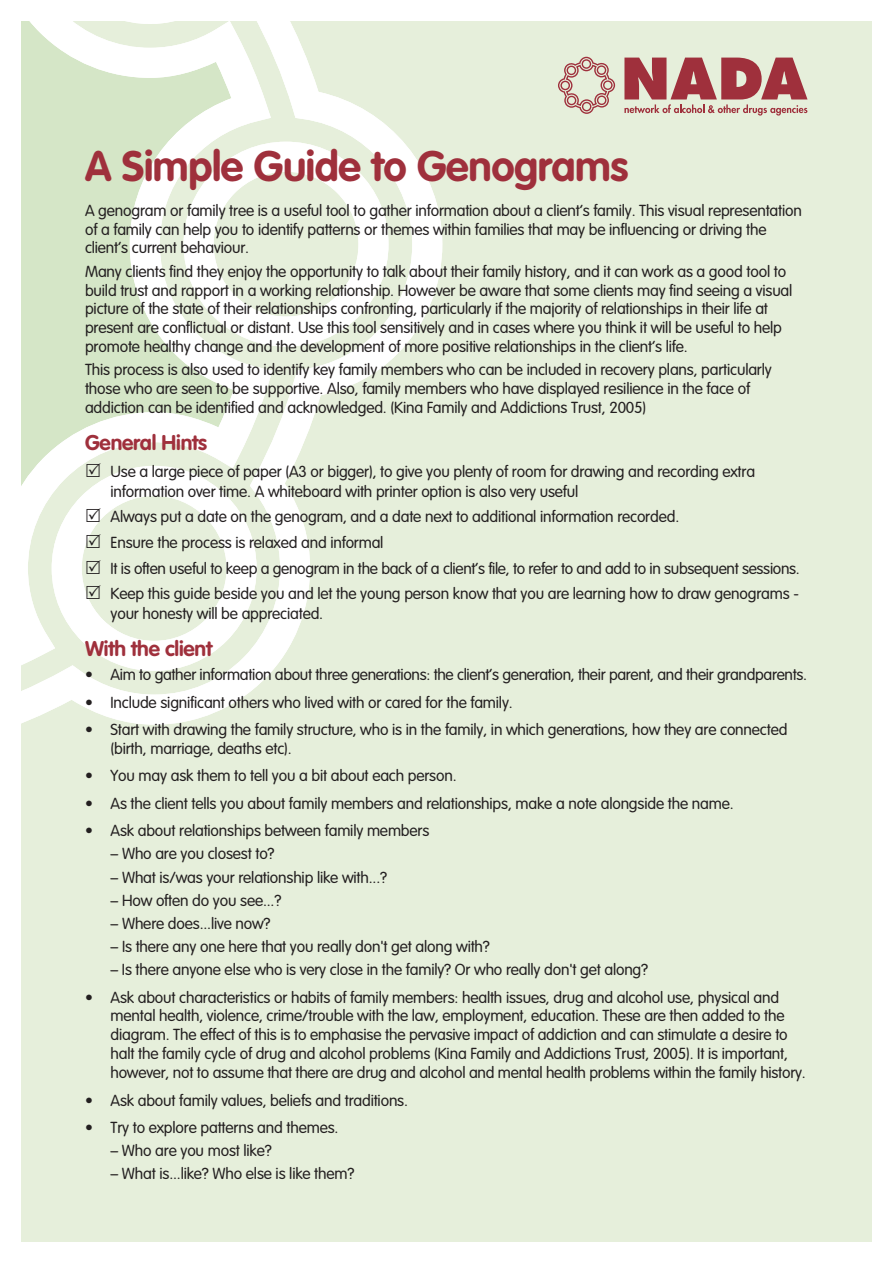
<style>
.page{position:relative;width:893px;height:1263px;background:#fff}
.page>*{position:absolute;margin:0;border:0;box-sizing:border-box;transform-origin:0 0}
.t1{font:700 42px "VAG Rounded";letter-spacing:-.01em;color:#9f303c}
.t2{font:700 21px "VAG Rounded";letter-spacing:-.01em;color:#9f303c}
.t3{font:300 15.75px/18.9px "VAG Rounded";letter-spacing:-.01em;color:#231f20}
</style>
<div class="page">
<div style="left:21px;top:21px;width:851px;height:1221px;background:#e6efdb"></div>
<svg style="left:21px;top:21px;width:421px;height:754px;fill:#e6efdb"></svg>
<svg style="left:272px;top:141px;width:116px;height:206px"></svg>
<svg style="left:21px;top:21px;width:251px;height:664px"></svg>
<svg style="left:624px;top:58px;width:183px;height:58px;background:#bf8683"></svg>
<svg style="left:558px;top:57px;width:57px;height:57px;background:#d4c1b4"></svg>
<svg style="left:51px;top:463px;width:206px;height:208px"></svg>
<h1 class="t1" style="left:85px;top:149px;width:545px">A Simple Guide to Genograms</h1>
<p class="t3" style="left:85px;top:202px;width:718px">A genogram or family tree is a useful tool to gather information about a client’s family. This visual representation of a family can help you to identify patterns or themes within families that may be influencing or driving the client’s current behaviour.</p>
<p class="t3" style="left:85px;top:263px;width:709px">Many clients find they enjoy the opportunity to talk about their family history, and it can work as a good tool to build trust and rapport in a working relationship. However be aware that some clients may find seeing a visual picture of the state of their relationships confronting, particularly if the majority of relationships in their life at present are conflictual or distant. Use this tool sensitively and in cases where you think it will be useful to help promote healthy change and the development of more positive relationships in the client’s life.</p>
<p class="t3" style="left:85px;top:362px;width:688px">This process is also used to identify key family members who can be included in recovery plans, particularly those who are seen to be supportive. Also, family members who have displayed resilience in the face of addiction can be identified and acknowledged. (Kina Family and Addictions Trust, 2005)</p>
<h2 class="t2" style="left:85px;top:434px;width:124px">General Hints</h2>
<p class="t3" style="left:111px;top:463px;width:646px;line-height:20px">Use a large piece of paper (A3 or bigger), to give you plenty of room for drawing and recording extra information over time. A whiteboard with printer option is also very useful</p>
<p class="t3" style="left:111px;top:504px;width:691px;line-height:25.8px">Always put a date on the genogram, and a date next to additional information recorded.<br>Ensure the process is relaxed and informal<br>It is often useful to keep a genogram in the back of a client’s file, to refer to and add to in subsequent sessions.<br>Keep this guide beside you and let the young person know that you are learning how to draw genograms -</p>
<p class="t3" style="left:111px;top:605px;width:214px">your honesty will be appreciated.</p>
<h2 class="t2" style="left:85px;top:640px;width:129px">With the client</h2>
<p class="t3" style="left:85px;top:666px;width:723px">• Aim to gather information about three generations: the client’s generation, their parent, and their grandparents.</p>
<p class="t3" style="left:85px;top:694px;width:429px">• Include significant others who lived with or cared for the family.</p>
<p class="t3" style="left:111px;top:721px;width:678px;text-indent:-26px">• Start with drawing the family structure, who is in the family, in which generations, how they are connected (birth, marriage, deaths etc).</p>
<p class="t3" style="left:85px;top:767px;width:373px">• You may ask them to tell you a bit about each person.</p>
<p class="t3" style="left:85px;top:795px;width:650px">• As the client tells you about family members and relationships, make a note alongside the name.</p>
<p class="t3" style="left:85px;top:822px;width:346px">• Ask about relationships between family members</p>
<p class="t3" style="left:111px;top:845px;width:166px">– Who are you closest to?</p>
<p class="t3" style="left:111px;top:869px;width:278px">– What is/was your relationship like with...?</p>
<p class="t3" style="left:111px;top:892px;width:172px">– How often do you see...?</p>
<p class="t3" style="left:111px;top:915px;width:162px">– Where does...live now?</p>
<p class="t3" style="left:111px;top:938px;width:381px">– Is there any one here that you really don't get along with?</p>
<p class="t3" style="left:111px;top:961px;width:539px">– Is there anyone else who is very close in the family? Or who really don't get along?</p>
<p class="t3" style="left:111px;top:989px;width:697px;text-indent:-25px">• Ask about characteristics or habits of family members: health issues, drug and alcohol use, physical and mental health, violence, crime/trouble with the law, employment, education. These are then added to the diagram. The effect of this is to emphasise the pervasive impact of addiction and can stimulate a desire to halt the family cycle of drug and alcohol problems (Kina Family and Addictions Trust, 2005). It is important, however, not to assume that there are drug and alcohol and mental health problems within the family history.</p>
<p class="t3" style="left:85px;top:1092px;width:325px">• Ask about family values, beliefs and traditions.</p>
<p class="t3" style="left:85px;top:1119px;width:255px">• Try to explore patterns and themes.</p>
<p class="t3" style="left:111px;top:1142px;width:163px">– Who are you most like?</p>
<p class="t3" style="left:111px;top:1165px;width:245px">– What is...like? Who else is like them?</p>
</div>
